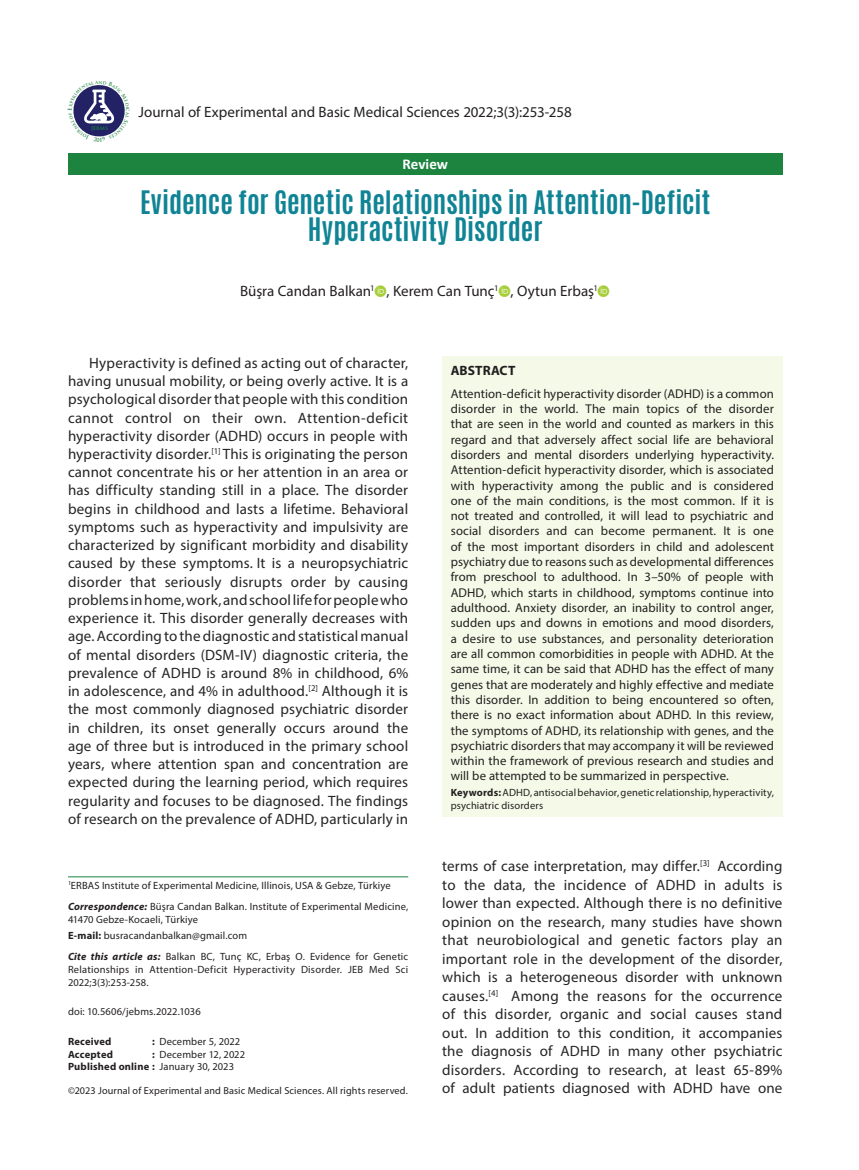
<style>
.page{position:relative;width:859px;height:1170px;background:#fff}
.page>*{position:absolute;margin:0;border:0;box-sizing:border-box;transform-origin:0 0}
._01__JEBMS-Yazi_basl{font:700 27px/27px "Antonio";color:#108495;text-align:center}
._07__JEBMS_Normal_me{font:15px/18.3px "Myriad Pro";letter-spacing:.01em;color:#252525;text-align:justify}
._02__JEBMS-Yazar_adl{font:15px "Myriad Pro";color:#231f20}
.t1{font:700 15px "Calibri";color:#fff}
._04__JEBMS-Ozet_yazi{font:700 13.5px "Myriad Pro";letter-spacing:.005em;color:#231f20}
._04__JEBMS-Ozet_yazi-2{font:12.75px/15.3px "Myriad Pro";letter-spacing:.005em;color:#231f20;text-align:justify}
._15__JEBMS-Iletisim{font:10.5px/12.6px "Myriad Pro";letter-spacing:.015em;color:#231f20}
._05__JEBMS-Anahtar_S{font:10.5px/12.6px "Myriad Pro";letter-spacing:.01em;color:#231f20}
._15__JEBMS-Iletisim-2{font:700 10.5px "Myriad Pro";letter-spacing:.015em;color:#231f20}
._15__JEBMS-Iletisim-3{font:10.2px "Myriad Pro";letter-spacing:.015em;color:#231f20}
.t2{font:700 5.25px "Trajan Pro";color:#1d8440}
.t3{font:700 5.1px "Trajan Pro";color:#1d8440}
.s1{font-weight:700;font-style:italic}
.s2{font-weight:700}
.s3{font-weight:400}
</style>
<div class="page">
<div style="left:68px;top:153px;width:714px;height:21px;background:#1d8440"></div>
<div style="left:442px;top:356px;width:340px;height:461px;background:#f4f9e8"></div>
<hr style="left:68px;top:876px;width:340px;height:1px;background:#1d8440">
<svg style="left:73px;top:85px;width:52px;height:52px"></svg>
<p class="t3" style="left:91px;top:125px;width:18px">JEBMS</p>
<p class="t2" style="left:97px;top:136px;width:5px">0</p>
<p class="_02__JEBMS-Yazar_adl" style="left:138px;top:103px;width:435px">Journal of Experimental and Basic Medical Sciences 2022;3(3):253-258</p>
<p class="t1" style="left:402px;top:153px;width:47px">Review</p>
<p class="_01__JEBMS-Yazi_basl" style="left:140px;top:189px;width:572px">Evidence for Genetic Relationships in Attention-Deficit<br>Hyperactivity Disorder</p>
<p class="_02__JEBMS-Yazar_adl" style="left:240px;top:282px;width:359px">Büşra Candan Balkan<sup>1</sup> , Kerem Can Tunç<sup>1</sup> , Oytun Erbaş<sup>1</sup></p>
<p class="_07__JEBMS_Normal_me" style="left:68px;top:353px;width:342px;text-indent:21px">Hyperactivity is defined as acting out of character, having unusual mobility, or being overly active. It is a psychological disorder that people with this condition cannot control on their own. Attention-deficit hyperactivity disorder (ADHD) occurs in people with hyperactivity disorder.<sup>[1]</sup> This is originating the person cannot concentrate his or her attention in an area or has difficulty standing still in a place. The disorder begins in childhood and lasts a lifetime. Behavioral symptoms such as hyperactivity and impulsivity are characterized by significant morbidity and disability caused by these symptoms. It is a neuropsychiatric disorder that seriously disrupts order by causing problems in home, work, and school life for people who experience it. This disorder generally decreases with age. According to the diagnostic and statistical manual of mental disorders (DSM-IV) diagnostic criteria, the prevalence of ADHD is around 8% in childhood, 6% in adolescence, and 4% in adulthood.<sup>[2]</sup> Although it is the most commonly diagnosed psychiatric disorder in children, its onset generally occurs around the age of three but is introduced in the primary school years, where attention span and concentration are expected during the learning period, which requires regularity and focuses to be diagnosed. The findings of research on the prevalence of ADHD, particularly in</p>
<p class="_15__JEBMS-Iletisim" style="left:68px;top:878px;width:324px"><sup>1</sup>ERBAS Institute of Experimental Medicine, Illinois, USA &amp; Gebze, Türkiye</p>
<p class="_15__JEBMS-Iletisim" style="left:68px;top:899px;width:342px"><span class="s1">Correspondence:</span> Büşra Candan Balkan. Institute of Experimental Medicine,<br>41470 Gebze-Kocaeli, Türkiye</p>
<p class="_15__JEBMS-Iletisim" style="left:68px;top:929px;width:181px"><span class="s2">E-mail:</span> busracandanbalkan@gmail.com</p>
<p class="_15__JEBMS-Iletisim" style="left:68px;top:950px;width:342px;text-align:justify"><span class="s1">Cite this article as:</span> Balkan BC, Tunç KC, Erbaş O. Evidence for Genetic Relationships in Attention-Deficit Hyperactivity Disorder. JEB Med Sci 2022;3(3):253-258.</p>
<p class="_15__JEBMS-Iletisim" style="left:68px;top:1005px;width:134px">doi: 10.5606/jebms.2022.1036</p>
<p class="_15__JEBMS-Iletisim-2" style="left:68px;top:1034px;width:45px">Received</p>
<p class="_15__JEBMS-Iletisim" style="left:152px;top:1035px;width:90px"><span class="s2">:</span> December 5, 2022</p>
<p class="_15__JEBMS-Iletisim-2" style="left:68px;top:1047px;width:47px">Accepted</p>
<p class="_15__JEBMS-Iletisim" style="left:152px;top:1047px;width:95px"><span class="s2">:</span> December 12, 2022</p>
<p class="_15__JEBMS-Iletisim-2" style="left:68px;top:1059px;width:168px">Published online : <span class="s3">January 30, 2023</span></p>
<p class="_15__JEBMS-Iletisim-3" style="left:68px;top:1083px;width:341px">©2023 Journal of Experimental and Basic Medical Sciences. All rights reserved.</p>
<p class="_04__JEBMS-Ozet_yazi" style="left:451px;top:362px;width:66px">ABSTRACT</p>
<p class="_04__JEBMS-Ozet_yazi-2" style="left:451px;top:385px;width:325px">Attention-deficit hyperactivity disorder (ADHD) is a common disorder in the world. The main topics of the disorder that are seen in the world and counted as markers in this regard and that adversely affect social life are behavioral disorders and mental disorders underlying hyperactivity.<br>Attention-deficit hyperactivity disorder, which is associated with hyperactivity among the public and is considered one of the main conditions, is the most common. If it is not treated and controlled, it will lead to psychiatric and social disorders and can become permanent. It is one of the most important disorders in child and adolescent psychiatry due to reasons such as developmental differences from preschool to adulthood. In 3–50% of people with ADHD, which starts in childhood, symptoms continue into adulthood. Anxiety disorder, an inability to control anger, sudden ups and downs in emotions and mood disorders, a desire to use substances, and personality deterioration are all common comorbidities in people with ADHD. At the same time, it can be said that ADHD has the effect of many genes that are moderately and highly effective and mediate this disorder. In addition to being encountered so often, there is no exact information about ADHD. In this review, the symptoms of ADHD, its relationship with genes, and the psychiatric disorders that may accompany it will be reviewed within the framework of previous research and studies and will be attempted to be summarized in perspective.</p>
<p class="_05__JEBMS-Anahtar_S" style="left:451px;top:786px;width:325px"><span class="s2">Keywords:</span> ADHD, antisocial behavior, genetic relationship, hyperactivity, psychiatric disorders</p>
<p class="_07__JEBMS_Normal_me" style="left:442px;top:856px;width:342px">terms of case interpretation, may differ.<sup>[3]</sup> According to the data, the incidence of ADHD in adults is lower than expected. Although there is no definitive opinion on the research, many studies have shown that neurobiological and genetic factors play an important role in the development of the disorder, which is a heterogeneous disorder with unknown causes.<sup>[4]</sup> Among the reasons for the occurrence of this disorder, organic and social causes stand out. In addition to this condition, it accompanies the diagnosis of ADHD in many other psychiatric disorders. According to research, at least 65-89% of adult patients diagnosed with ADHD have one</p>
</div>
